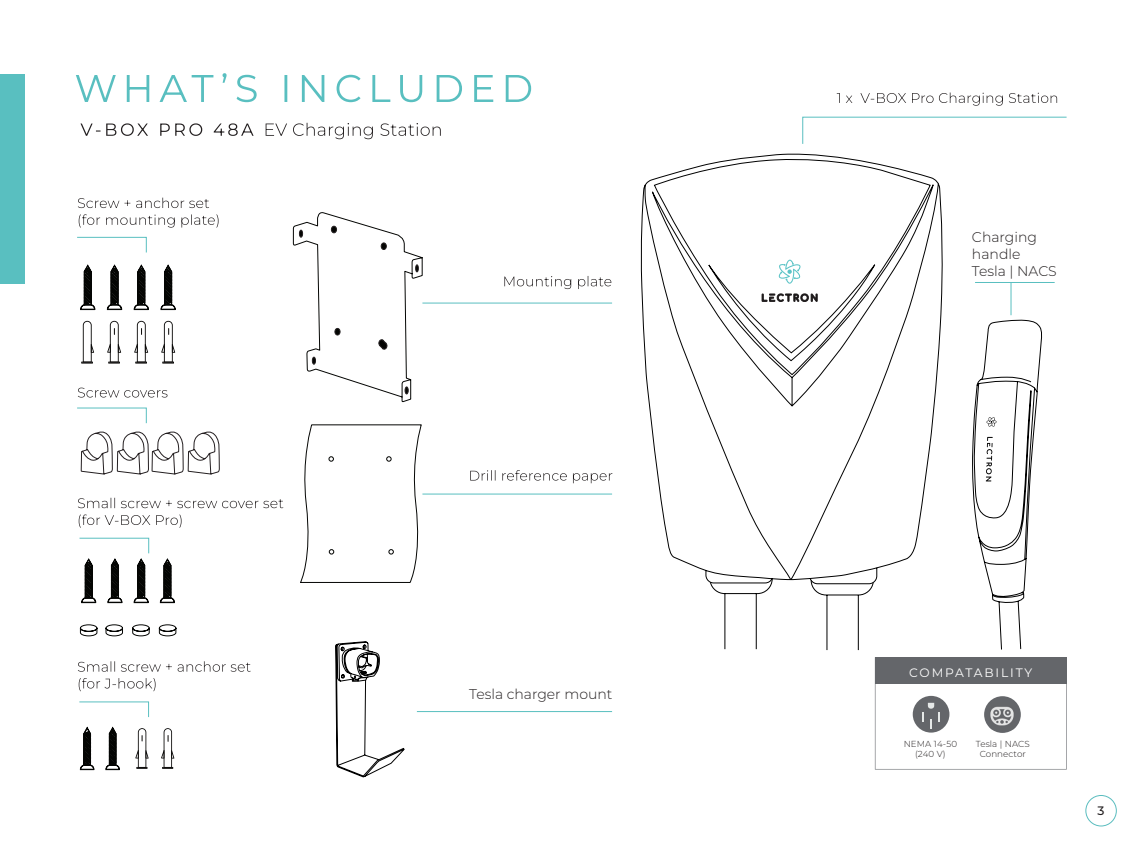
<style>
.page{position:relative;width:1141px;height:844px;background:#fff}
.page>*{position:absolute;margin:0;border:0;box-sizing:border-box;transform-origin:0 0}
.t1{font:300 14px/16.8px "Montserrat";color:#231f20}
.t2{font:12.25px "Montserrat";letter-spacing:.15em;color:#fff}
.t3{font:500 12.25px "Montserrat";color:#231f20}
.t4{font:300 8.75px "Montserrat";letter-spacing:.01em;color:#231f20}
</style>
<div class="page">
<div style="left:0;top:74px;width:25px;height:209px;background:#59bfc0"></div>
<div style="left:1086px;top:795px;width:31px;height:31px;border:1px solid #5abdbf;border-radius:50%"></div>
<svg style="left:76px;top:73px;width:455px;height:29px"></svg>
<svg style="left:160px;top:558px;width:15px;height:45px"></svg>
<svg style="left:80px;top:624px;width:96px;height:12px"></svg>
<svg style="left:80px;top:726px;width:14px;height:44px"></svg>
<svg style="left:105px;top:726px;width:15px;height:44px"></svg>
<svg style="left:135px;top:728px;width:14px;height:40px"></svg>
<svg style="left:161px;top:728px;width:13px;height:40px"></svg>
<svg style="left:293px;top:212px;width:130px;height:190px"></svg>
<svg style="left:80px;top:264px;width:15px;height:46px"></svg>
<svg style="left:107px;top:264px;width:15px;height:46px"></svg>
<svg style="left:134px;top:264px;width:15px;height:46px"></svg>
<svg style="left:160px;top:264px;width:16px;height:46px"></svg>
<svg style="left:81px;top:321px;width:13px;height:42px"></svg>
<svg style="left:107px;top:321px;width:14px;height:42px"></svg>
<svg style="left:134px;top:321px;width:14px;height:42px"></svg>
<svg style="left:161px;top:321px;width:14px;height:42px"></svg>
<svg style="left:640px;top:153px;width:303px;height:430px"></svg>
<svg style="left:710px;top:577px;width:164px;height:73px"></svg>
<svg style="left:802px;top:116px;width:265px;height:28px"></svg>
<svg style="left:837px;top:92px;width:220px;height:14px"></svg>
<svg style="left:470px;top:470px;width:142px;height:13px"></svg>
<svg style="left:504px;top:276px;width:107px;height:13px"></svg>
<svg style="left:79px;top:678px;width:77px;height:13px"></svg>
<svg style="left:78px;top:661px;width:173px;height:10px"></svg>
<svg style="left:79px;top:214px;width:140px;height:13px"></svg>
<svg style="left:78px;top:197px;width:131px;height:11px"></svg>
<svg style="left:78px;top:387px;width:89px;height:10px"></svg>
<svg style="left:79px;top:514px;width:103px;height:13px"></svg>
<svg style="left:78px;top:497px;width:205px;height:11px"></svg>
<hr style="left:422px;top:302px;width:190px;height:1px;background:#59bfc0">
<svg style="left:77px;top:236px;width:70px;height:17px"></svg>
<svg style="left:77px;top:407px;width:70px;height:17px"></svg>
<svg style="left:79px;top:701px;width:70px;height:16px"></svg>
<svg style="left:79px;top:537px;width:71px;height:66px"></svg>
<hr style="left:417px;top:711px;width:195px;height:1px;background:#59bfc0">
<hr style="left:422px;top:493px;width:190px;height:1px;background:#59bfc0">
<svg style="left:80px;top:123px;width:361px;height:16px"></svg>
<svg style="left:875px;top:657px;width:192px;height:112px"></svg>
<svg style="left:81px;top:431px;width:139px;height:43px"></svg>
<hr style="left:975px;top:282px;width:80px;height:1px;background:#59bfc0">
<hr style="left:1011px;top:283px;width:1px;height:32px;background:#59bfc0">
<svg style="left:972px;top:319px;width:70px;height:330px"></svg>
<svg style="left:300px;top:425px;width:122px;height:353px"></svg>
<p class="t1" style="left:469px;top:685px;width:145px">Tesla charger mount</p>
<p class="t1" style="left:972px;top:228px;width:67px">Charging handle</p>
<p class="t1" style="left:972px;top:262px;width:86px">Tesla | NACS</p>
<p class="t2" style="left:909px;top:664px;width:125px">COMPATABILITY</p>
<p class="t4" style="left:904px;top:737px;width:55px">NEMA 14-50</p>
<p class="t4" style="left:915px;top:748px;width:32px">(240 V)</p>
<p class="t4" style="left:976px;top:737px;width:56px">Tesla | NACS</p>
<p class="t4" style="left:980px;top:748px;width:48px">Connector</p>
<p class="t3" style="left:1098px;top:801px;width:9px">3</p>
</div>
